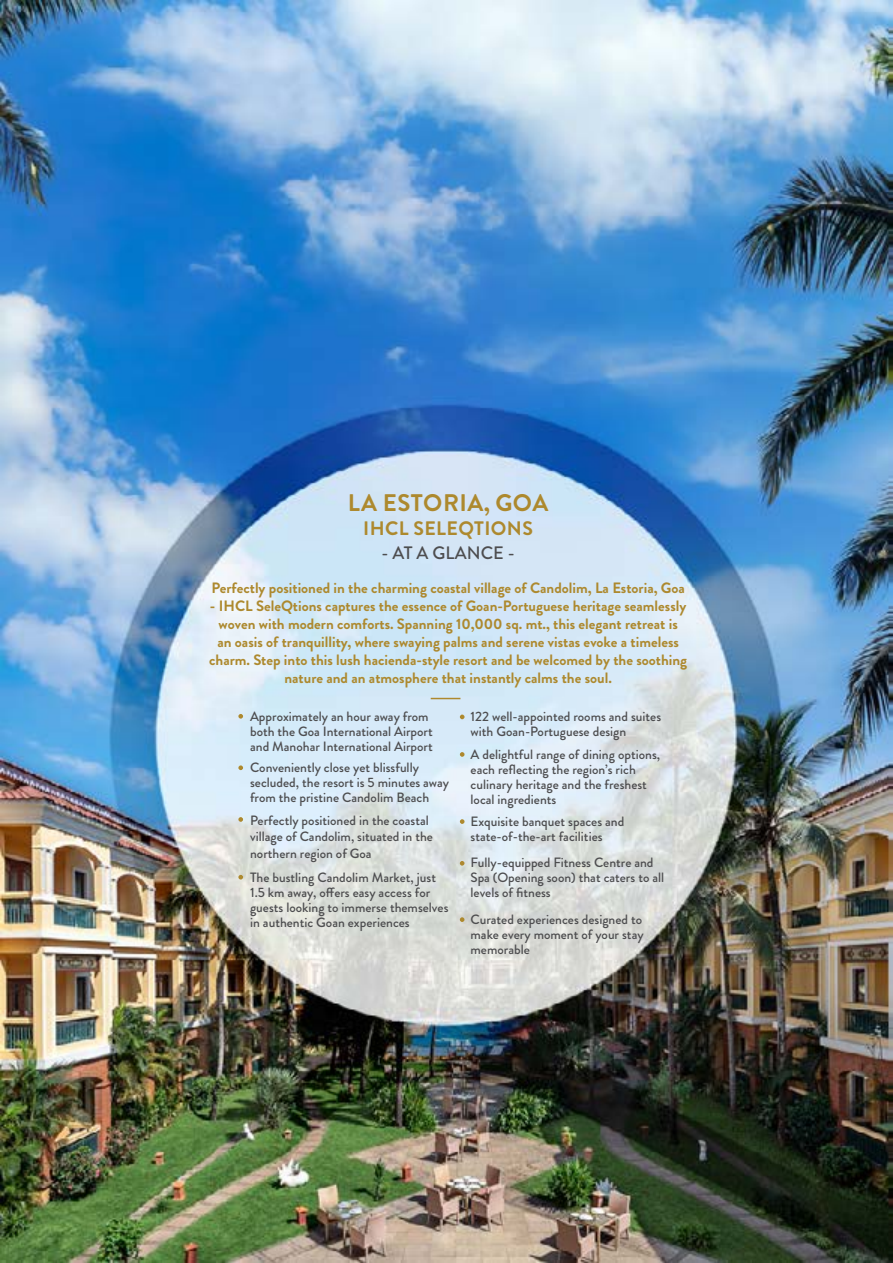
<style>
.page{position:relative;width:893px;height:1263px;background:#fff}
.page>*{position:absolute;margin:0;border:0;box-sizing:border-box;transform-origin:0 0}
.t1{font:700 24px "Brandon Grotesque";letter-spacing:.02em;color:#ad892e}
.t2{font:700 19.5px "Brandon Grotesque";letter-spacing:.02em;color:#ad892e}
.t3{font:500 18px "Brandon Grotesque";color:#4d4d4f}
.t4{font:700 15px/18px "Brandon Grotesque";color:#ad892e;text-align:center}
.t5{font:500 13.5px/15px "Brandon Grotesque";color:#4d4d4f}
</style>
<div class="page">
<img style="left:0;top:0;width:893px;height:1263px">
<svg style="left:431px;top:698px;width:29px;height:1px"></svg>
<svg style="left:238px;top:714px;width:5px;height:5px"></svg>
<svg style="left:238px;top:765px;width:5px;height:5px"></svg>
<svg style="left:238px;top:817px;width:5px;height:5px"></svg>
<svg style="left:238px;top:875px;width:5px;height:4px"></svg>
<svg style="left:460px;top:714px;width:4px;height:5px"></svg>
<svg style="left:460px;top:752px;width:4px;height:5px"></svg>
<svg style="left:460px;top:819px;width:4px;height:5px"></svg>
<svg style="left:460px;top:861px;width:4px;height:5px"></svg>
<svg style="left:460px;top:917px;width:4px;height:5px"></svg>
<h1 class="t1" style="left:348px;top:486px;width:202px">LA ESTORIA, GOA</h1>
<h2 class="t2" style="left:363px;top:515px;width:171px">IHCL SELEQTIONS</h2>
<h3 class="t3" style="left:381px;top:540px;width:135px">- AT A GLANCE -</h3>
<p class="t4" style="left:211px;top:579px;width:475px">Perfectly positioned in the charming coastal village of Candolim, La Estoria, Goa</p>
<p class="t4" style="left:209px;top:597px;width:479px">- IHCL SeleQtions captures the essence of Goan-Portuguese heritage seamlessly woven with modern comforts. Spanning 10,000 sq. mt., this elegant retreat is<br>an oasis of tranquillity, where swaying palms and serene vistas evoke a timeless charm. Step into this lush hacienda-style resort and be welcomed by the soothing nature and an atmosphere that instantly calms the soul.</p>
<p class="t5" style="left:250px;top:709px;width:184px">Approximately an hour away from both the Goa International Airport and Manohar International Airport</p>
<p class="t5" style="left:250px;top:760px;width:201px">Conveniently close yet blissfully secluded, the resort is 5 minutes away from the pristine Candolim Beach</p>
<p class="t5" style="left:250px;top:812px;width:184px;line-height:16.5px">Perfectly positioned in the coastal village of Candolim, situated in the northern region of Goa</p>
<p class="t5" style="left:250px;top:870px;width:200px">The bustling Candolim Market, just 1.5 km away, offers easy access for guests looking to immerse themselves in authentic Goan experiences</p>
<p class="t5" style="left:471px;top:709px;width:192px">122 well-appointed rooms and suites with Goan-Portuguese design</p>
<p class="t5" style="left:471px;top:747px;width:191px">A delightful range of dining options, each reflecting the region’s rich culinary heritage and the freshest local ingredients</p>
<p class="t5" style="left:471px;top:814px;width:155px">Exquisite banquet spaces and state-of-the-art facilities</p>
<p class="t5" style="left:471px;top:855px;width:195px">Fully-equipped Fitness Centre and<br>Spa (Opening soon) that caters to all levels of fitness</p>
<p class="t5" style="left:471px;top:912px;width:175px;text-align:justify">Curated experiences designed to make every moment of your stay memorable</p>
</div>
